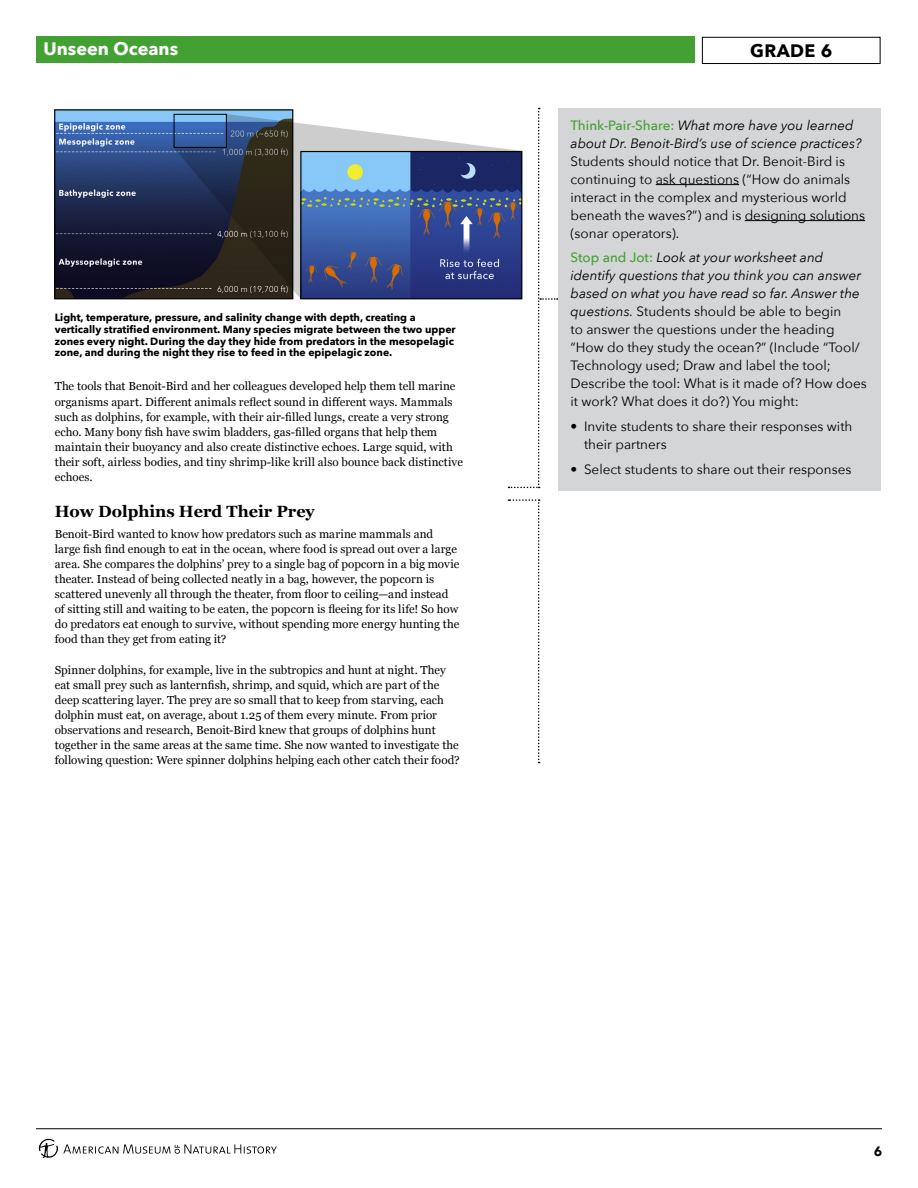
<style>
.page{position:relative;width:918px;height:1188px;background:#fff}
.page>*{position:absolute;margin:0;border:0;box-sizing:border-box;transform-origin:0 0}
.t1{font:700 18px "Avenir Next";color:#fff}
.t2{font:700 18px "Avenir Next";letter-spacing:.02em;color:#000}
.t3{font:700 16.35px "Georgia";color:#000}
.Teacher__Basic_Parag{font:13.5px/18px "Avenir Next";color:#000}
.t4{font:900 13.5px "Avenir";color:#000}
.t5{font:11.7px/15.1px "Georgia";letter-spacing:.005em;color:#000}
.t6{font:700 10.5px/11.7px "Avenir Next";color:#000}
.s1{font-weight:500;color:#43a134}
.s2{font-style:italic}
</style>
<div class="page">
<div style="left:37px;top:37px;width:658px;height:26px;background:#43a134"></div>
<div style="left:702px;top:37px;width:178px;height:27px;border:1px solid #000"></div>
<svg style="left:39px;top:1139px;width:238px;height:19px"></svg>
<hr style="left:36px;top:1128px;width:846px;height:1px;background:#000">
<img style="left:56px;top:111px;width:235px;height:186px">
<div style="left:54px;top:109px;width:239px;height:190px;border:1px solid #000"></div>
<svg style="left:174px;top:114px;width:334px;height:185px"></svg>
<img style="left:302px;top:153px;width:206px;height:144px">
<div style="left:300px;top:151px;width:222px;height:148px;border:1px solid #000"></div>
<div style="left:174px;top:114px;width:53px;height:34px;border:1px solid #000"></div>
<svg style="left:508px;top:499px;width:32px;height:264px"></svg>
<svg style="left:508px;top:108px;width:50px;height:380px"></svg>
<div style="left:558px;top:108px;width:322px;height:382px;background:#d4d5d6"></div>
<hr style="left:656px;top:184px;width:83px;height:1px;background:#000">
<hr style="left:745px;top:220px;width:120px;height:1px;background:#000">
<h1 class="t1" style="left:44px;top:33px;width:136px">Unseen Oceans</h1>
<h1 class="t2" style="left:750px;top:35px;width:84px">GRADE 6</h1>
<p class="t6" style="left:55px;top:312px;width:403px">Light, temperature, pressure, and salinity change with depth, creating a vertically stratified environment. Many species migrate between the two upper zones every night. During the day they hide from predators in the mesopelagic zone, and during the night they rise to feed in the epipelagic zone.</p>
<p class="t5" style="left:55px;top:378px;width:410px">The tools that Benoit-Bird and her colleagues developed help them tell marine organisms apart. Different animals reflect sound in different ways. Mammals such as dolphins, for example, with their air-filled lungs, create a very strong echo. Many bony fish have swim bladders, gas-filled organs that help them maintain their buoyancy and also create distinctive echoes. Large squid, with their soft, airless bodies, and tiny shrimp-like krill also bounce back distinctive echoes.</p>
<p class="t3" style="left:55px;top:499px;width:262px">How Dolphins Herd Their Prey</p>
<p class="t5" style="left:55px;top:525px;width:406px">Benoit-Bird wanted to know how predators such as marine mammals and large fish find enough to eat in the ocean, where food is spread out over a large area. She compares the dolphins’ prey to a single bag of popcorn in a big movie theater. Instead of being collected neatly in a bag, however, the popcorn is scattered unevenly all through the theater, from floor to ceiling—and instead of sitting still and waiting to be eaten, the popcorn is fleeing for its life! So how do predators eat enough to survive, without spending more energy hunting the food than they get from eating it?</p>
<p class="t5" style="left:55px;top:662px;width:406px">Spinner dolphins, for example, live in the subtropics and hunt at night. They eat small prey such as lanternfish, shrimp, and squid, which are part of the deep scattering layer. The prey are so small that to keep from starving, each dolphin must eat, on average, about 1.25 of them every minute. From prior observations and research, Benoit-Bird knew that groups of dolphins hunt together in the same areas at the same time. She now wanted to investigate the following question: Were spinner dolphins helping each other catch their food?</p>
<p class="Teacher__Basic_Parag" style="left:571px;top:115px;width:296px"><span class="s1">Think-Pair-Share:</span> <span class="s2">What more have you learned about Dr. Benoit-Bird’s use of science practices?<br></span>Students should notice that Dr. Benoit-Bird is continuing to ask questions (“How do animals interact in the complex and mysterious world beneath the waves?”) and is designing solutions (sonar operators).</p>
<p class="Teacher__Basic_Parag" style="left:571px;top:248px;width:298px"><span class="s1">Stop and Jot:</span> <span class="s2">Look at your worksheet and identify questions that you think you can answer based on what you have read so far. Answer the questions.</span> Students should be able to begin<br>to answer the questions under the heading “How do they study the ocean?” (Include “Tool/ Technology used; Draw and label the tool; Describe the tool: What is it made of? How does it work? What does it do?) You might:</p>
<p class="Teacher__Basic_Parag" style="left:584px;top:417px;width:270px;text-indent:-14px">• Invite students to share their responses with their partners</p>
<p class="Teacher__Basic_Parag" style="left:571px;top:460px;width:282px">• Select students to share out their responses</p>
<p class="t4" style="left:874px;top:1140px;width:9px">6</p>
</div>
